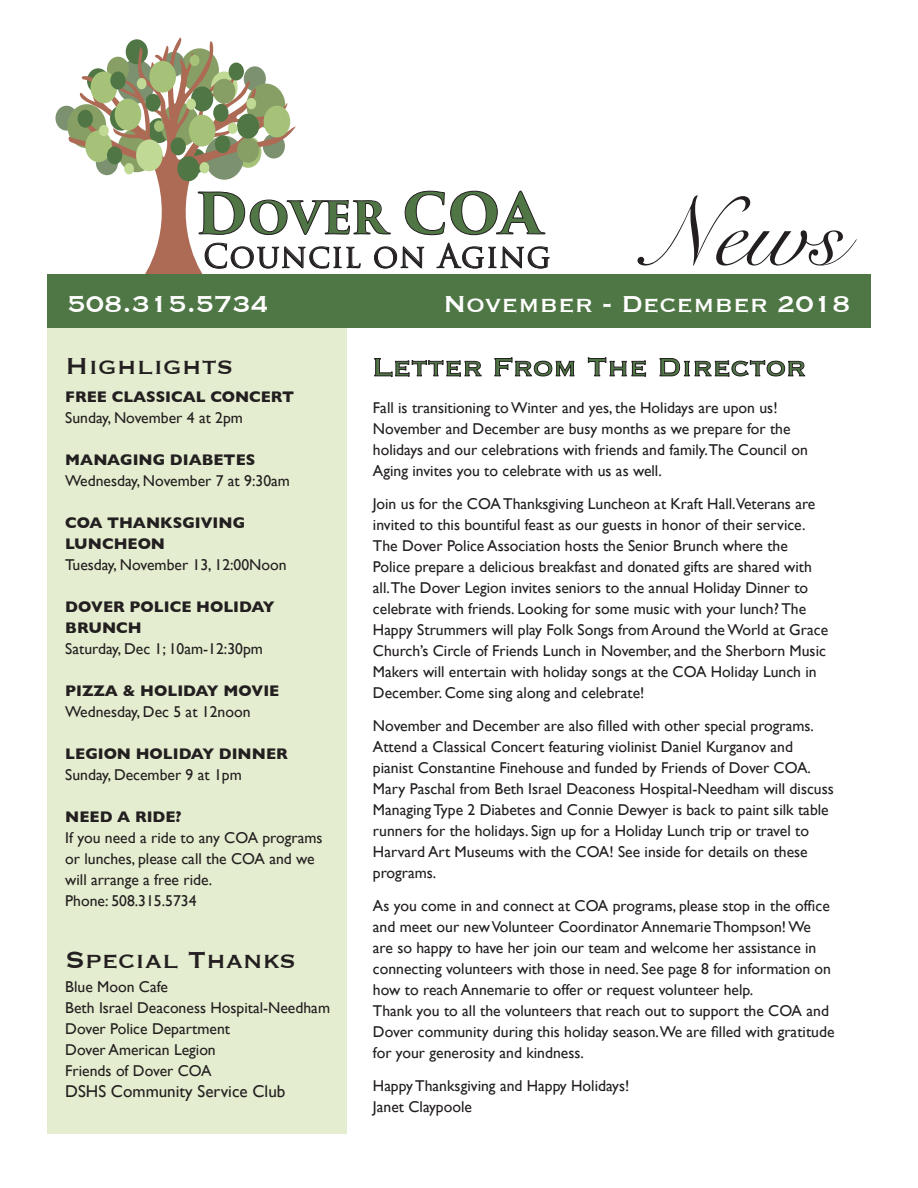
<style>
.page{position:relative;width:918px;height:1188px;background:#fff}
.page>*{position:absolute;margin:0;border:0;box-sizing:border-box;transform-origin:0 0}
.t1{font:97.5px "Snell Roundhand";color:#231f20}
.t2{font:700 55.5px "Trajan Pro 3";color:#4f7644}
.t3{font:33px "Copperplate";color:#4f7645}
.t4{font:31.65px "Trajan Pro 3";letter-spacing:.025em;color:#231f20}
.t5{font:30px "Copperplate";color:#fff}
.t6{font:30px "Copperplate";color:#231f20}
.t7{font:17.1px "Gill Sans";color:#231f20}
.t8{font:15.6px/21px "Gill Sans";color:#231f20}
.t9{font:700 15.6px/21px "Gill Sans";color:#231f20}
.s1{font-size:43.95px}
</style>
<div class="page">
<div style="left:47px;top:280px;width:300px;height:854px;background:#e4edcf"></div>
<div style="left:56px;top:106px;width:22px;height:25px;background:#7c9170;border-radius:50%"></div>
<svg style="left:68px;top:38px;width:228px;height:236px"></svg>
<div style="left:237px;top:138px;width:22px;height:25px;background:#879f65;border-radius:50%"></div>
<div style="left:237px;top:114px;width:22px;height:25px;background:#4f7644;border-radius:50%"></div>
<div style="left:213px;top:79px;width:22px;height:25px;background:#879f65;border-radius:50%"></div>
<div style="left:177px;top:156px;width:22px;height:25px;background:#4f7644;border-radius:50%"></div>
<div style="left:191px;top:87px;width:22px;height:24px;background:#4f7644;border-radius:50%"></div>
<div style="left:107px;top:57px;width:22px;height:25px;background:#879f65;border-radius:50%"></div>
<div style="left:96px;top:150px;width:22px;height:25px;background:#7c9170;border-radius:50%"></div>
<svg style="left:110px;top:106px;width:22px;height:25px"></svg>
<div style="left:215px;top:135px;width:15px;height:18px;background:#4f7644;border-radius:50%"></div>
<div style="left:213px;top:104px;width:16px;height:18px;background:#4f7644;border-radius:50%"></div>
<div style="left:145px;top:94px;width:16px;height:18px;background:#4f7644;border-radius:50%"></div>
<div style="left:171px;top:137px;width:15px;height:18px;background:#4f7644;border-radius:50%"></div>
<div style="left:264px;top:106px;width:26px;height:31px;background:#a6c279;border-radius:50%"></div>
<div style="left:189px;top:115px;width:26px;height:31px;background:#a6c279;border-radius:50%"></div>
<div style="left:149px;top:61px;width:27px;height:32px;background:#a6c279;border-radius:50%"></div>
<div style="left:91px;top:72px;width:26px;height:31px;background:#a6c279;border-radius:50%"></div>
<div style="left:115px;top:99px;width:26px;height:31px;background:#a6c279;border-radius:50%"></div>
<div style="left:136px;top:139px;width:27px;height:32px;background:#c0d995;border-radius:50%"></div>
<div style="left:85px;top:130px;width:27px;height:32px;background:#a6c279;border-radius:50%"></div>
<div style="left:137px;top:78px;width:10px;height:11px;background:#c0d995;border-radius:50%"></div>
<div style="left:99px;top:125px;width:10px;height:11px;background:#c0d995;border-radius:50%"></div>
<div style="left:124px;top:163px;width:10px;height:11px;background:#c0d995;border-radius:50%"></div>
<div style="left:199px;top:162px;width:10px;height:11px;background:#c0d995;border-radius:50%"></div>
<div style="left:228px;top:123px;width:10px;height:11px;background:#c0d995;border-radius:50%"></div>
<div style="left:190px;top:55px;width:10px;height:11px;background:#a6c279;border-radius:50%"></div>
<div style="left:154px;top:120px;width:10px;height:12px;background:#a6c279;border-radius:50%"></div>
<div style="left:246px;top:98px;width:10px;height:11px;background:#c0d995;border-radius:50%"></div>
<div style="left:186px;top:98px;width:10px;height:12px;background:#c0d995;border-radius:50%"></div>
<div style="left:78px;top:110px;width:15px;height:18px;background:#4f7644;border-radius:50%"></div>
<div style="left:107px;top:146px;width:15px;height:18px;background:#4f7644;border-radius:50%"></div>
<div style="left:110px;top:72px;width:16px;height:17px;background:#4f7644;border-radius:50%"></div>
<div style="left:229px;top:63px;width:15px;height:17px;background:#4f7644;border-radius:50%"></div>
<svg style="left:197px;top:191px;width:194px;height:44px"></svg>
<svg style="left:404px;top:190px;width:142px;height:45px"></svg>
<svg style="left:204px;top:242px;width:157px;height:27px"></svg>
<svg style="left:374px;top:246px;width:50px;height:23px"></svg>
<svg style="left:436px;top:242px;width:114px;height:27px"></svg>
<div style="left:47px;top:274px;width:824px;height:54px;background:#4f7645"></div>
<svg style="left:374px;top:358px;width:107px;height:19px"></svg>
<svg style="left:494px;top:357px;width:80px;height:19px"></svg>
<svg style="left:588px;top:357px;width:58px;height:20px"></svg>
<svg style="left:660px;top:358px;width:145px;height:19px"></svg>
<p class="t2" style="left:195px;top:172px;width:347px">D<span class="s1">OVER</span> COA</p>
<p class="t4" style="left:203px;top:234px;width:349px">Council on Aging</p>
<p class="t1" style="left:644px;top:156px;width:202px">News</p>
<p class="t5" style="left:68px;top:285px;width:203px">508.315.5734</p>
<p class="t5" style="left:443px;top:285px;width:409px">November - December 2018</p>
<p class="t6" style="left:65px;top:346px;width:170px">Highlights</p>
<p class="t3" style="left:373px;top:345px;width:435px">Letter From The Director</p>
<p class="t9" style="left:65px;top:386px;width:230px">FREE CLASSICAL CONCERT</p>
<p class="t8" style="left:65px;top:407px;width:179px">Sunday, November 4 at 2pm</p>
<p class="t9" style="left:65px;top:449px;width:192px">MANAGING DIABETES</p>
<p class="t8" style="left:65px;top:470px;width:226px">Wednesday, November 7 at 9:30am</p>
<p class="t9" style="left:65px;top:512px;width:181px">COA THANKSGIVING<br>LUNCHEON</p>
<p class="t8" style="left:65px;top:554px;width:223px">Tuesday, November 13, 12:00Noon</p>
<p class="t9" style="left:65px;top:596px;width:211px">DOVER POLICE HOLIDAY<br>BRUNCH</p>
<p class="t8" style="left:65px;top:638px;width:199px">Saturday, Dec 1; 10am-12:30pm</p>
<p class="t9" style="left:65px;top:680px;width:216px">PIZZA &amp; HOLIDAY MOVIE</p>
<p class="t8" style="left:65px;top:701px;width:187px">Wednesday, Dec 5 at 12noon</p>
<p class="t9" style="left:65px;top:743px;width:224px">LEGION HOLIDAY DINNER</p>
<p class="t8" style="left:65px;top:764px;width:178px">Sunday, December 9 at 1pm</p>
<p class="t9" style="left:65px;top:806px;width:118px">NEED A RIDE?</p>
<p class="t8" style="left:65px;top:827px;width:259px">If you need a ride to any COA programs or lunches, please call the COA and we will arrange a free ride.</p>
<p class="t8" style="left:65px;top:890px;width:133px">Phone: 508.315.5734</p>
<p class="t6" style="left:65px;top:940px;width:232px">Special Thanks</p>
<p class="t8" style="left:65px;top:976px;width:104px">Blue Moon Cafe</p>
<p class="t8" style="left:65px;top:997px;width:266px">Beth Israel Deaconess Hospital-Needham</p>
<p class="t8" style="left:65px;top:1018px;width:166px">Dover Police Department</p>
<p class="t8" style="left:65px;top:1039px;width:152px">Dover American Legion</p>
<p class="t8" style="left:65px;top:1060px;width:148px">Friends of Dover COA</p>
<p class="t7" style="left:65px;top:1081px;width:222px">DSHS Community Service Club</p>
<p class="t8" style="left:373px;top:397px;width:436px">Fall is transitioning to Winter and yes, the Holidays are upon us!<br>November and December are busy months as we prepare for the holidays and our celebrations with friends and family.The Council on Aging invites you to celebrate with us as well.</p>
<p class="t8" style="left:373px;top:493px;width:457px">Join us for the COA Thanksgiving Luncheon at Kraft Hall.Veterans are invited to this bountiful feast as our guests in honor of their service.<br>The Dover Police Association hosts the Senior Brunch where the Police prepare a delicious breakfast and donated gifts are shared with all.The Dover Legion invites seniors to the annual Holiday Dinner to celebrate with friends. Looking for some music with your lunch? The Happy Strummers will play Folk Songs from Around the World at Grace Church’s Circle of Friends Lunch in November, and the Sherborn Music Makers will entertain with holiday songs at the COA Holiday Lunch in December. Come sing along and celebrate!</p>
<p class="t8" style="left:373px;top:715px;width:462px">November and December are also filled with other special programs.<br>Attend a Classical Concert featuring violinist Daniel Kurganov and pianist Constantine Finehouse and funded by Friends of Dover COA.<br>Mary Paschal from Beth Israel Deaconess Hospital-Needham will discuss Managing Type 2 Diabetes and Connie Dewyer is back to paint silk table runners for the holidays. Sign up for a Holiday Lunch trip or travel to Harvard Art Museums with the COA! See inside for details on these programs.</p>
<p class="t8" style="left:373px;top:895px;width:460px">As you come in and connect at COA programs, please stop in the office and meet our new Volunteer Coordinator Annemarie Thompson! We are so happy to have her join our team and welcome her assistance in connecting volunteers with those in need. See page 8 for information on how to reach Annemarie to offer or request volunteer help.</p>
<p class="t8" style="left:373px;top:1000px;width:463px">Thank you to all the volunteers that reach out to support the COA and<br>Dover community during this holiday season.We are filled with gratitude for your generosity and kindness.</p>
<p class="t8" style="left:373px;top:1075px;width:258px">Happy Thanksgiving and Happy Holidays!</p>
<p class="t8" style="left:373px;top:1096px;width:101px">Janet Claypoole</p>
</div>
